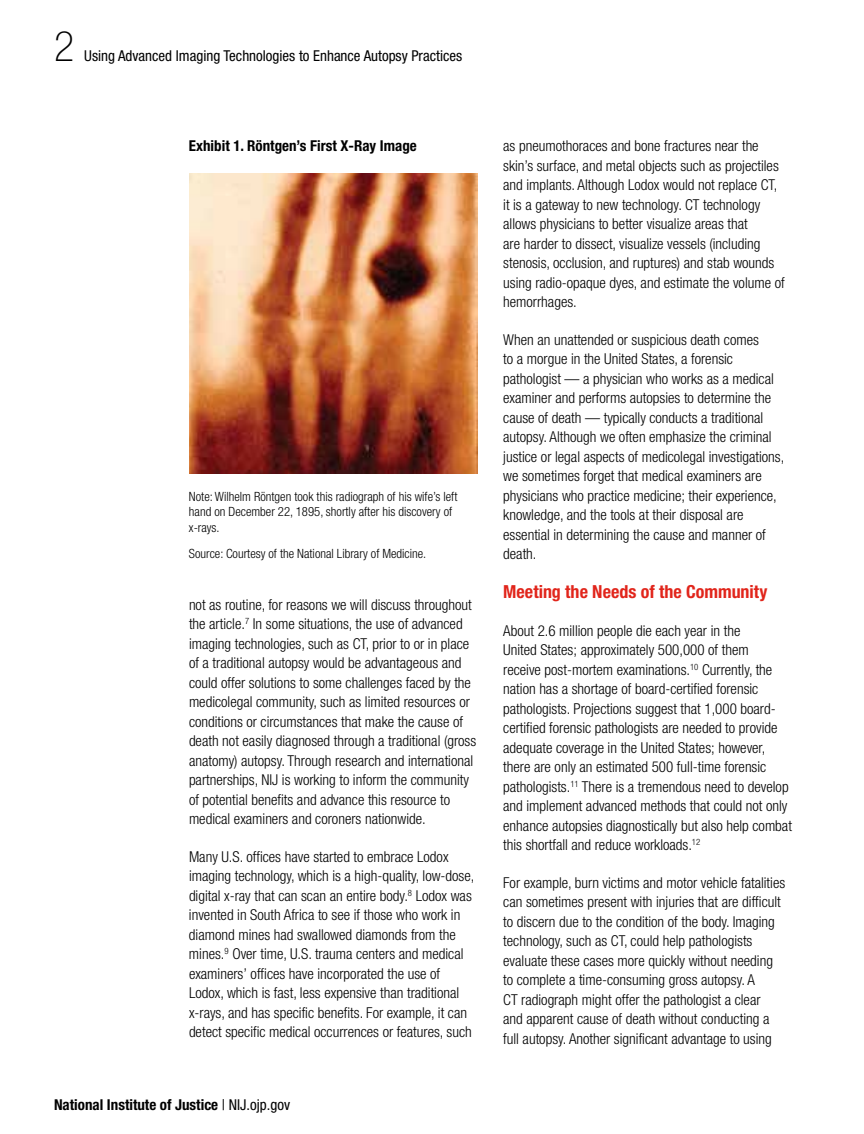
<style>
.page{position:relative;width:864px;height:1134px;background:#fff}
.page>*{position:absolute;margin:0;border:0;box-sizing:border-box;transform-origin:0 0}
.t1{font:100 condensed 42px "Helvetica Neue LT Std";color:#000}
.t2{font:700 condensed 18px "Helvetica Neue LT Std";color:#e1251b}
.t3{font:300 condensed 15px/19.5px "Helvetica Neue LT Std";color:#000}
.t4{font:700 condensed 15px "Helvetica Neue LT Std";color:#000}
.t5{font:condensed 15px "Helvetica Neue LT Std";color:#000}
.Notes{font:300 condensed 12.75px/15.3px "Helvetica Neue LT Std";color:#000}
.s1{font-weight:400}
</style>
<div class="page">
<img style="left:189px;top:174px;width:288px;height:300px">
<h1 class="t1" style="left:54px;top:23px;width:22px">2</h1>
<p class="t5" style="left:84px;top:48px;width:379px">Using Advanced Imaging Technologies to Enhance Autopsy Practices</p>
<p class="t4" style="left:189px;top:137px;width:229px">Exhibit 1. Röntgen’s First X-Ray Image</p>
<p class="Notes" style="left:189px;top:489px;width:270px">Note: Wilhelm Röntgen took this radiograph of his wife’s left hand on December 22, 1895, shortly after his discovery of x-rays.</p>
<p class="Notes" style="left:189px;top:545px;width:239px">Source: Courtesy of the National Library of Medicine.</p>
<p class="t3" style="left:189px;top:595px;width:289px">not as routine, for reasons we will discuss throughout the article.<sup>7</sup> In some situations, the use of advanced imaging technologies, such as CT, prior to or in place of a traditional autopsy would be advantageous and could offer solutions to some challenges faced by the medicolegal community, such as limited resources or conditions or circumstances that make the cause of death not easily diagnosed through a traditional (gross anatomy) autopsy. Through research and international partnerships, NIJ is working to inform the community of potential benefits and advance this resource to medical examiners and coroners nationwide.</p>
<p class="t3" style="left:189px;top:847px;width:287px">Many U.S. offices have started to embrace Lodox imaging technology, which is a high-quality, low-dose, digital x-ray that can scan an entire body.<sup>8</sup> Lodox was invented in South Africa to see if those who work in diamond mines had swallowed diamonds from the mines.<sup>9</sup> Over time, U.S. trauma centers and medical examiners’ offices have incorporated the use of Lodox, which is fast, less expensive than traditional x-rays, and has specific benefits. For example, it can detect specific medical occurrences or features, such</p>
<p class="t4" style="left:54px;top:1095px;width:238px">National Institute of Justice <span class="s1">| NIJ.ojp.gov</span></p>
<p class="t3" style="left:503px;top:136px;width:283px">as pneumothoraces and bone fractures near the skin’s surface, and metal objects such as projectiles and implants. Although Lodox would not replace CT, it is a gateway to new technology. CT technology allows physicians to better visualize areas that<br>are harder to dissect, visualize vessels (including stenosis, occlusion, and ruptures) and stab wounds using radio-opaque dyes, and estimate the volume of hemorrhages.</p>
<p class="t3" style="left:503px;top:329px;width:283px">When an unattended or suspicious death comes<br>to a morgue in the United States, a forensic pathologist — a physician who works as a medical examiner and performs autopsies to determine the cause of death — typically conducts a traditional autopsy. Although we often emphasize the criminal justice or legal aspects of medicolegal investigations, we sometimes forget that medical examiners are physicians who practice medicine; their experience, knowledge, and the tools at their disposal are essential in determining the cause and manner of death.</p>
<h2 class="t2" style="left:503px;top:581px;width:266px">Meeting the Needs of the Community</h2>
<p class="t3" style="left:503px;top:620px;width:290px">About 2.6 million people die each year in the<br>United States; approximately 500,000 of them<br>receive post-mortem examinations.<sup>10</sup> Currently, the nation has a shortage of board-certified forensic pathologists. Projections suggest that 1,000 board&shy;certified forensic pathologists are needed to provide adequate coverage in the United States; however, there are only an estimated 500 full-time forensic pathologists.<sup>11</sup> There is a tremendous need to develop and implement advanced methods that could not only enhance autopsies diagnostically but also help combat this shortfall and reduce workloads.<sup>12</sup></p>
<p class="t3" style="left:503px;top:872px;width:283px">For example, burn victims and motor vehicle fatalities can sometimes present with injuries that are difficult to discern due to the condition of the body. Imaging technology, such as CT, could help pathologists evaluate these cases more quickly without needing to complete a time-consuming gross autopsy. A<br>CT radiograph might offer the pathologist a clear<br>and apparent cause of death without conducting a full autopsy. Another significant advantage to using</p>
</div>
